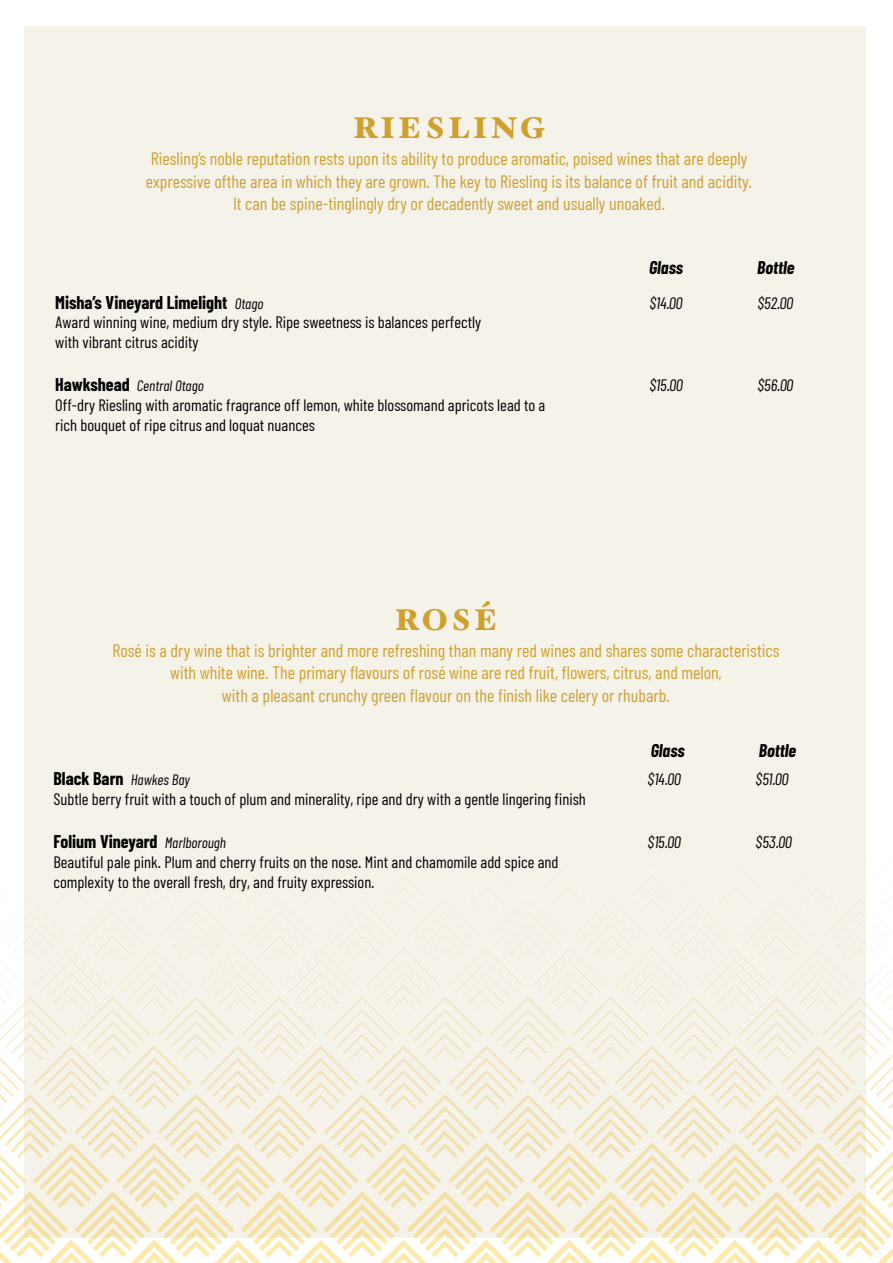
<style>
.page{position:relative;width:893px;height:1263px;background:#fff}
.page>*{position:absolute;margin:0;border:0;box-sizing:border-box;transform-origin:0 0}
.t1{font:900 30px "Hoefler Text";letter-spacing:.1em;color:#cfa02d}
.t2{font:18px/22.5px "Barlow Condensed";color:#cfa02d;text-align:center}
.t3{font:700 18px "Barlow Condensed";color:#000}
.t4{font:italic 700 18px "Barlow Condensed";color:#000}
.t5{font:16.5px/19.8px "Barlow Condensed";color:#000}
.t6{font:italic 16.5px "Barlow Condensed";color:#000}
.t7{font:italic 15px "Barlow Condensed";color:#000}
.s1{font-weight:400;font-style:italic;font-size:15px}
.s2{font-weight:700;font-style:normal;font-size:18px}
</style>
<div class="page">
<div style="left:24px;top:26px;width:842px;height:1212px;background:#f5f2ea"></div>
<svg style="left:0;top:887px;width:893px;height:376px"></svg>
<h1 class="t1" style="left:353px;top:110px;width:193px">RIESLING</h1>
<p class="t2" style="left:146px;top:147px;width:608px">Riesling’s noble reputation rests upon its ability to produce aromatic, poised wines that are deeply expressive ofthe area in which they are grown. The key to Riesling is its balance of fruit and acidity.<br>It can be spine-tinglingly dry or decadently sweet and usually unoaked.</p>
<p class="t4" style="left:649px;top:256px;width:35px">Glass</p>
<p class="t4" style="left:757px;top:256px;width:39px">Bottle</p>
<p class="t3" style="left:55px;top:291px;width:210px">Misha’s Vineyard Limelight <span class="s1">Otago</span></p>
<p class="t6" style="left:649px;top:292px;width:35px">$14.00</p>
<p class="t6" style="left:757px;top:292px;width:37px">$52.00</p>
<p class="t5" style="left:55px;top:312px;width:427px">Award winning wine, medium dry style. Ripe sweetness is balances perfectly with vibrant citrus acidity</p>
<p class="t7" style="left:55px;top:377px;width:150px"><span class="s2">Hawkshead</span> Central Otago</p>
<p class="t6" style="left:649px;top:375px;width:35px">$15.00</p>
<p class="t6" style="left:757px;top:375px;width:37px">$56.00</p>
<p class="t5" style="left:55px;top:395px;width:492px">Off-dry Riesling with aromatic fragrance off lemon, white blossomand apricots lead to a rich bouquet of ripe citrus and loquat nuances</p>
<h1 class="t1" style="left:395px;top:602px;width:104px">ROSÉ</h1>
<p class="t2" style="left:112px;top:639px;width:668px">Rosé is a dry wine that is brighter and more refreshing than many red wines and shares some characteristics with white wine. The primary flavours of rosé wine are red fruit, flowers, citrus, and melon,<br>with a pleasant crunchy green flavour on the finish like celery or rhubarb.</p>
<p class="t4" style="left:651px;top:739px;width:35px">Glass</p>
<p class="t4" style="left:759px;top:739px;width:39px">Bottle</p>
<p class="t3" style="left:53px;top:767px;width:138px">Black Barn <span class="s1">Hawkes Bay</span></p>
<p class="t6" style="left:647px;top:769px;width:35px">$14.00</p>
<p class="t6" style="left:755px;top:769px;width:34px">$51.00</p>
<p class="t5" style="left:53px;top:789px;width:534px">Subtle berry fruit with a touch of plum and minerality, ripe and dry with a gentle lingering finish</p>
<p class="t3" style="left:53px;top:830px;width:174px">Folium Vineyard <span class="s1">Marlborough</span></p>
<p class="t6" style="left:647px;top:832px;width:35px">$15.00</p>
<p class="t6" style="left:755px;top:832px;width:38px">$53.00</p>
<p class="t5" style="left:53px;top:852px;width:507px">Beautiful pale pink. Plum and cherry fruits on the nose. Mint and chamomile add spice and complexity to the overall fresh, dry, and fruity expression.</p>
</div>
